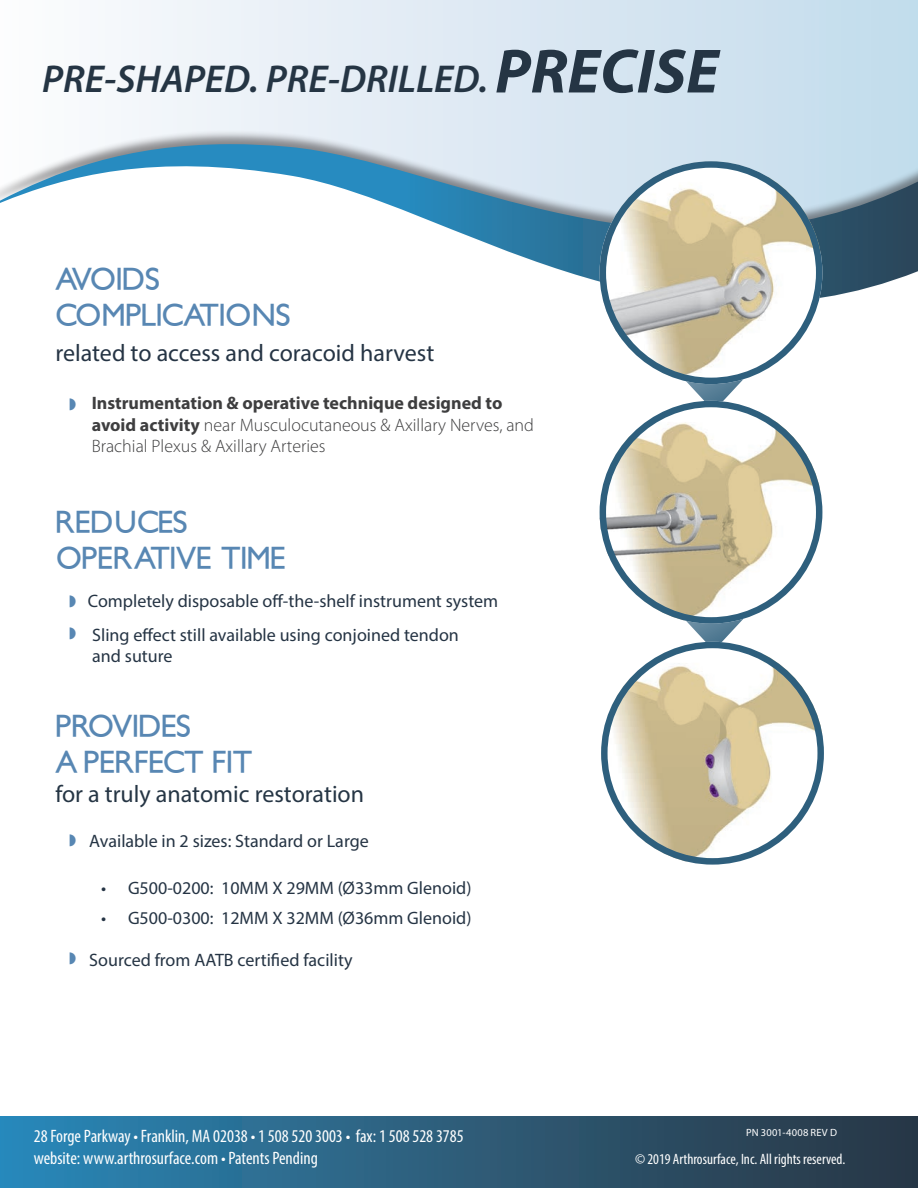
<style>
.page{position:relative;width:918px;height:1188px;background:#fff}
.page>*{position:absolute;margin:0;border:0;box-sizing:border-box;transform-origin:0 0}
.t1{font:italic 600 39px "Myriad Pro";color:#253544}
.t2{font:700 30px "Petita";letter-spacing:-.03em;color:#5887b3}
.t3{font:24px "Myriad Pro";color:#253444}
.t4{font:24px "Myriad Pro";color:#253544}
.t5{font:18px "Myriad Pro";color:#253444}
.t6{font:300 18px/21.6px "Myriad Pro";color:#3e3e3f}
.Address_Block{font:condensed 18px "Myriad Pro";color:#fff}
.Address_Block-2{font:condensed 15px "Myriad Pro";color:#fff}
.BackPage_also_Avail{font:10.5px "Myriad Pro";letter-spacing:.02em;color:#fff}
.s1{font-weight:700;font-size:63px}
.s2{font-weight:700}
</style>
<div class="page">
<div style="left:0;top:1116px;width:918px;height:72px;background:linear-gradient(to right,#2b87b6,#2b3541)"></div>
<svg style="left:121px;top:0;width:797px;height:130px;background:#dbe8f2"></svg>
<div style="left:0;top:130px;width:918px;height:174px;background:#231f20;opacity:.5"></div>
<svg style="left:0;top:144px;width:918px;height:229px"></svg>
<svg style="left:685px;top:379px;width:58px;height:27px"></svg>
<svg style="left:684px;top:619px;width:59px;height:27px"></svg>
<img style="left:600px;top:161px;width:222px;height:223px;border-radius:111px">
<div style="left:600px;top:161px;width:222px;height:223px;border:6px solid #2e5f7d;border-radius:50%"></div>
<img style="left:600px;top:401px;width:222px;height:223px;border-radius:111px">
<div style="left:600px;top:401px;width:222px;height:223px;border:6px solid #2e5f7d;border-radius:50%"></div>
<img style="left:601px;top:642px;width:223px;height:223px;border-radius:111px">
<div style="left:601px;top:642px;width:223px;height:223px;border:6px solid #2e5f7d;border-radius:50%"></div>
<p class="t1" style="left:42px;top:55px;width:678px">PRE-SHAPED. PRE-DRILLED. <span class="s1">PRECISE</span></p>
<p class="t2" style="left:55px;top:260px;width:106px">AVOIDS</p>
<p class="t2" style="left:55px;top:296px;width:237px">COMPLICATIONS</p>
<p class="t3" style="left:55px;top:338px;width:380px">related to access and coracoid harvest</p>
<p class="t6" style="left:92px;top:392px;width:444px"><span class="s2">Instrumentation &amp; operative technique designed to avoid activity</span> near Musculocutaneous &amp; Axillary Nerves, and<br>Brachial Plexus &amp; Axillary Arteries</p>
<p class="t2" style="left:55px;top:503px;width:134px">REDUCES</p>
<p class="t2" style="left:55px;top:539px;width:232px">OPERATIVE TIME</p>
<p class="t5" style="left:88px;top:590px;width:412px">Completely disposable off-the-shelf instrument system</p>
<p class="t5" style="left:92px;top:624px;width:368px">Sling effect still available using conjoined tendon</p>
<p class="t5" style="left:92px;top:645px;width:82px">and suture</p>
<p class="t2" style="left:55px;top:707px;width:137px">PROVIDES</p>
<p class="t2" style="left:55px;top:743px;width:198px">A PERFECT FIT</p>
<p class="t4" style="left:55px;top:779px;width:310px">for a truly anatomic restoration</p>
<p class="t5" style="left:89px;top:830px;width:281px">Available in 2 sizes: Standard or Large</p>
<p class="t5" style="left:101px;top:877px;width:372px">• G500-0200: 10MM X 29MM (Ø33mm Glenoid)</p>
<p class="t5" style="left:101px;top:907px;width:372px">• G500-0300: 12MM X 32MM (Ø36mm Glenoid)</p>
<p class="t5" style="left:89px;top:949px;width:265px">Sourced from AATB certified facility</p>
<p class="BackPage_also_Avail" style="left:746px;top:1126px;width:92px">PN 3001-4008 REV D</p>
<p class="Address_Block" style="left:34px;top:1126px;width:431px">28 Forge Parkway • Franklin, MA 02038 • 1 508 520 3003 • fax: 1 508 528 3785</p>
<p class="Address_Block" style="left:34px;top:1147px;width:286px">website: www.arthrosurface.com • Patents Pending</p>
<p class="Address_Block-2" style="left:635px;top:1150px;width:212px">© 2019 Arthrosurface, Inc. All rights reserved.</p>
</div>
